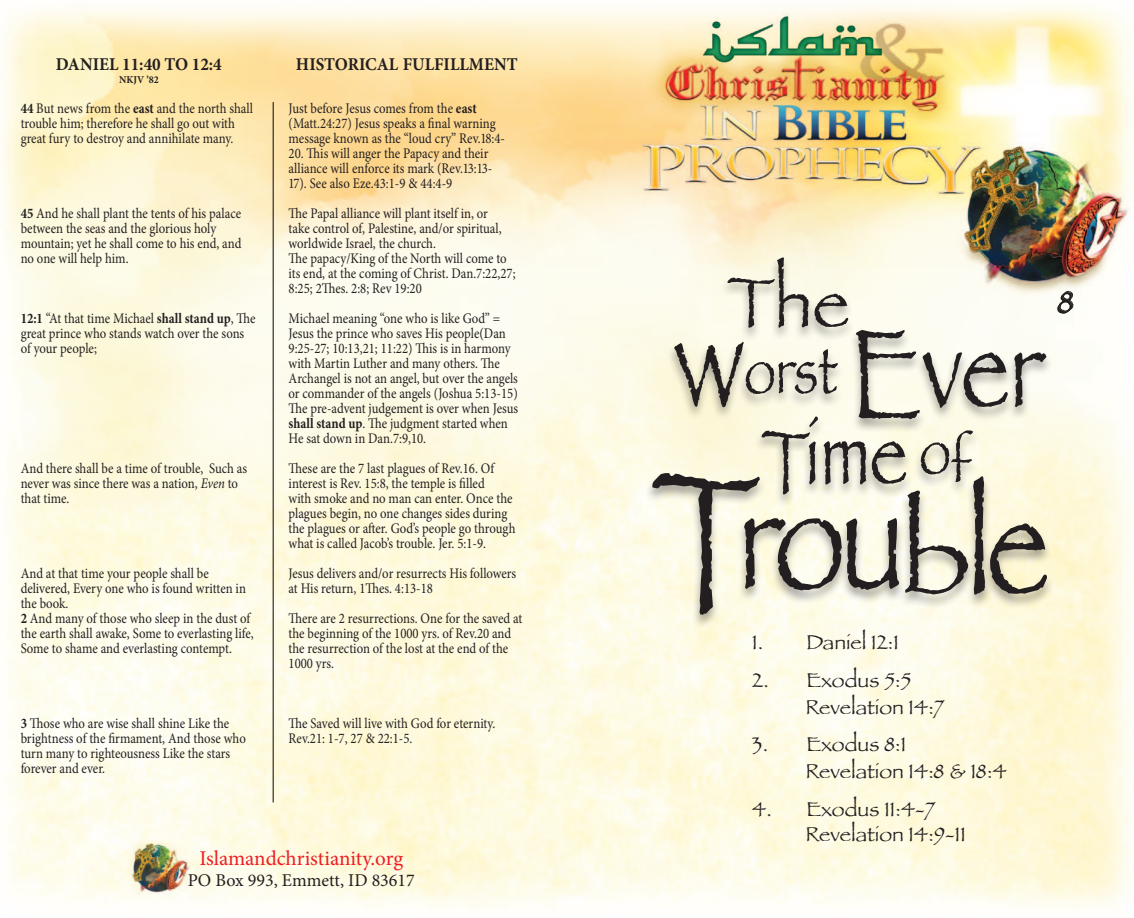
<style>
.page{position:relative;width:1134px;height:918px;background:#fff}
.page>*{position:absolute;margin:0;border:0;box-sizing:border-box;transform-origin:0 0}
.t1{font:condensed 154.8px "Papyrus";color:#231f20;scale:1.1 1}
.t2{font:condensed 93.45px "Papyrus";color:#231f20;scale:1.1 1}
.t3{font:condensed 73.2px "Papyrus";color:#231f20;scale:1.38 1}
.t4{font:condensed 68.85px "Papyrus";color:#231f20;scale:1.1 1}
.t5{font:33px "Papyrus";color:#231f20}
.t6{font:21px/27px "Papyrus";color:#231f20}
.t7{font:21px "Minion Pro";letter-spacing:-.005em;color:#ee1d23}
.t8{font:700 18px "Minion Pro";color:#231f20;scale:.95 1}
.t9{font:18px "Minion Pro";color:#231f20}
.t10{font:14.7px/15px "Minion Pro";letter-spacing:-.005em;color:#231f20;scale:.87 1}
.t11{font:700 10.5px "Minion Pro";color:#231f20;scale:.95 1}
.s1{font-weight:700}
.s2{font-style:italic}
.s3{font-size:95.1px}
.s4{font-size:133.05px}
.s5{font-size:119.85px}
.s6{font-size:68.85px}
.s7{font-size:55.05px}
.s8{font-size:207.6px}
.s9{font-size:108.3px}
.s10{font-size:123.9px}
</style>
<div class="page">
<img style="left:2px;top:4px;width:1130px;height:905px">
<img style="left:131px;top:843px;width:59px;height:52px">
<hr style="left:273px;top:102px;width:1px;height:700px;background:#231f20">
<svg style="left:1057px;top:291px;width:17px;height:31px"></svg>
<div style="left:645px;top:416px;width:409px;height:213px;background:#231f20;opacity:.4"></div>
<div style="left:667px;top:329px;width:387px;height:105px;background:#231f20;opacity:.4"></div>
<div style="left:720px;top:257px;width:136px;height:85px;background:#231f20;opacity:.4"></div>
<p class="t8" style="left:56px;top:52px;width:176px">DANIEL 11:40 TO 12:4</p>
<p class="t11" style="left:119px;top:72px;width:43px">NKJV ’82</p>
<p class="t10" style="left:21px;top:101px;width:269px"><span class="s1">44</span> But news from the <span class="s1">east</span> and the north shall trouble him; therefore he shall go out with great fury to destroy and annihilate many.</p>
<p class="t10" style="left:21px;top:206px;width:255px"><span class="s1">45</span> And he shall plant the tents of his palace between the seas and the glorious holy mountain; yet he shall come to his end, and no one will help him.</p>
<p class="t10" style="left:21px;top:310px;width:272px"><span class="s1">12:1</span> “At that time Michael <span class="s1">shall stand up</span>, The great prince who stands watch over the sons of your people;</p>
<p class="t10" style="left:21px;top:460px;width:262px">And there shall be a time of trouble, Such as never was since there was a nation, <span class="s2">Even</span> to that time.</p>
<p class="t10" style="left:21px;top:565px;width:269px">And at that time your people shall be delivered, Every one who is found written in the book.<br><span class="s1">2</span> And many of those who sleep in the dust of the earth shall awake, Some to everlasting life, Some to shame and everlasting contempt.</p>
<p class="t10" style="left:21px;top:715px;width:260px"><span class="s1">3</span> Those who are wise shall shine Like the brightness of the firmament, And those who turn many to righteousness Like the stars forever and ever.</p>
<p class="t8" style="left:296px;top:52px;width:235px">HISTORICAL FULFILLMENT</p>
<p class="t10" style="left:289px;top:101px;width:250px">Just before Jesus comes from the <span class="s1">east </span>(Matt.24:27) Jesus speaks a final warning message known as the “loud cry” Rev.18:4-</p>
<p class="t10" style="left:289px;top:146px;width:236px">20. This will anger the Papacy and their alliance will enforce its mark (Rev.13:13-<br>17). See also Eze.43:1-9 &amp; 44:4-9</p>
<p class="t10" style="left:289px;top:206px;width:262px">The Papal alliance will plant itself in, or<br>take control of, Palestine, and/or spiritual, worldwide Israel, the church.<br>The papacy/King of the North will come to its end, at the coming of Christ. Dan.7:22,27; 8:25; 2Thes. 2:8; Rev 19:20</p>
<p class="t10" style="left:289px;top:311px;width:265px">Michael meaning “one who is like God” = Jesus the prince who saves His people(Dan 9:25-27; 10:13,21; 11:22) This is in harmony with Martin Luther and many others. The Archangel is not an angel, but over the angels or commander of the angels (Joshua 5:13-15)<br>The pre-advent judgement is over when Jesus <span class="s1">shall stand up</span>. The judgment started when He sat down in Dan.7:9,10.</p>
<p class="t10" style="left:289px;top:461px;width:262px">These are the 7 last plagues of Rev.16. Of interest is Rev. 15:8, the temple is filled<br>with smoke and no man can enter. Once the plagues begin, no one changes sides during the plagues or after. God’s people go through what is called Jacob’s trouble. Jer. 5:1-9.</p>
<p class="t10" style="left:289px;top:566px;width:263px">Jesus delivers and/or resurrects His followers at His return, 1Thes. 4:13-18</p>
<p class="t10" style="left:289px;top:611px;width:270px">There are 2 resurrections. One for the saved at the beginning of the 1000 yrs. of Rev.20 and the resurrection of the lost at the end of the 1000 yrs.</p>
<p class="t10" style="left:289px;top:716px;width:239px">The Saved will live with God for eternity.<br>Rev.21: 1-7, 27 &amp; 22:1-5.</p>
<h3 class="t7" style="left:199px;top:844px;width:205px">Islamandchristianity.org</h3>
<p class="t9" style="left:188px;top:868px;width:229px">PO Box 993, Emmett, ID 83617</p>
<h3 class="t3" style="left:727px;top:258px;width:90px">The</h3>
<h3 class="t4" style="left:674px;top:329px;width:339px"><span class="s3">W</span>orst <span class="s4">E</span><span class="s5">ver</span></h3>
<h2 class="t2" style="left:761px;top:396px;width:192px">Time <span class="s6">o</span><span class="s7">f</span></h2>
<h1 class="t1" style="left:651px;top:443px;width:363px"><span class="s8">T</span>rou<span class="s9">b</span><span class="s10">l</span>e</h1>
<h3 class="t6" style="left:752px;top:629px;width:148px">1. Daniel 12:1</h3>
<h3 class="t6" style="left:805px;top:666px;width:140px;text-indent:-53px">2. Exodus 5:5<br>Revelation 14:7</h3>
<h3 class="t6" style="left:805px;top:731px;width:203px;text-indent:-53px">3. Exodus 8:1<br>Revelation 14:8 &amp; 18:4</h3>
<h3 class="t6" style="left:805px;top:796px;width:162px;line-height:25.5px;text-indent:-53px">4. Exodus 11:4-7<br>Revelation 14:9-11</h3>
<h3 class="t5" style="left:1058px;top:282px;width:18px">8</h3>
</div>
